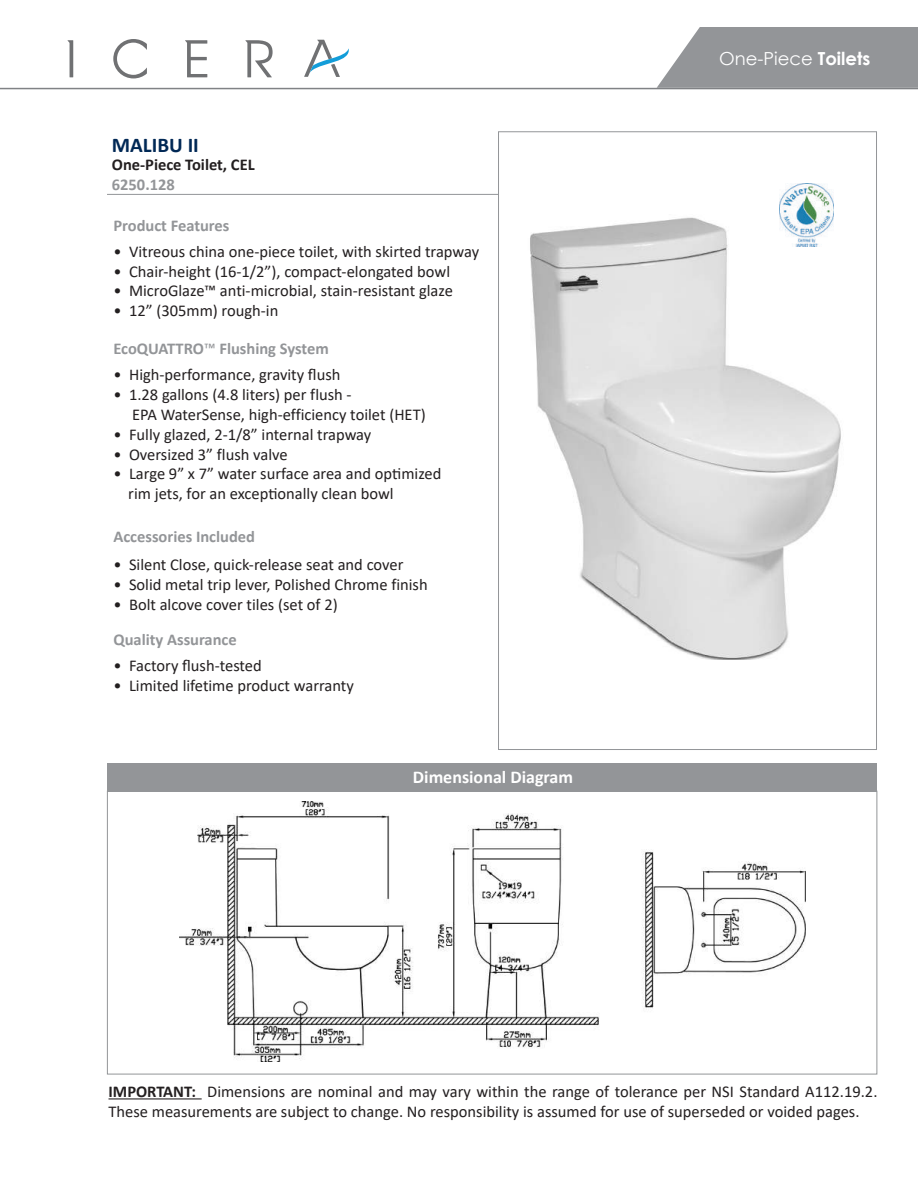
<style>
.page{position:relative;width:918px;height:1188px;background:#fff}
.page>*{position:absolute;margin:0;border:0;box-sizing:border-box;transform-origin:0 0}
.t1{font:700 21px "Calibri";color:#002855}
.t2{font:700 18px "Calibri";color:#fff}
.t3{font:18px "Century Gothic";color:#fff}
.t4{font:16.5px/19.8px "Calibri";color:#231f20}
.t5{font:700 16.5px "Calibri";color:#939598}
.t6{font:700 16.5px "Calibri";color:#231f20}
.s1{font-weight:400}
.s2{font-weight:700}
</style>
<div class="page">
<div style="left:107px;top:763px;width:770px;height:28px;background:#939598"></div>
<hr style="left:0;top:88px;width:918px;height:1px;background:#808285">
<svg style="left:657px;top:27px;width:261px;height:61px;background:#9c9ea0"></svg>
<svg style="left:68px;top:40px;width:5px;height:37px"></svg>
<svg style="left:185px;top:40px;width:22px;height:37px"></svg>
<svg style="left:245px;top:40px;width:28px;height:37px"></svg>
<svg style="left:113px;top:39px;width:34px;height:39px"></svg>
<svg style="left:304px;top:40px;width:45px;height:37px"></svg>
<hr style="left:109px;top:1098px;width:93px;height:1px;background:#231f20">
<hr style="left:107px;top:194px;width:392px;height:1px;background:#939598">
<img style="left:179px;top:802px;width:626px;height:259px">
<img style="left:530px;top:215px;width:311px;height:445px">
<img style="left:779px;top:183px;width:54px;height:64px">
<p class="t1" style="left:112px;top:130px;width:89px">MALIBU II</p>
<p class="t6" style="left:112px;top:152px;width:144px">One-Piece Toilet, CEL</p>
<p class="t5" style="left:112px;top:173px;width:64px">6250.128</p>
<p class="t5" style="left:113px;top:214px;width:118px">Product Features</p>
<p class="t4" style="left:113px;top:241px;width:367px">• Vitreous china one-piece toilet, with skirted trapway</p>
<p class="t4" style="left:113px;top:261px;width:338px">• Chair-height (16-1/2”), compact-elongated bowl</p>
<p class="t4" style="left:113px;top:281px;width:341px">• MicroGlaze™ anti-microbial, stain-resistant glaze</p>
<p class="t4" style="left:113px;top:300px;width:166px">• 12” (305mm) rough-in</p>
<p class="t5" style="left:113px;top:337px;width:217px">EcoQUATTRO<span class="s1">™</span> Flushing System</p>
<p class="t4" style="left:113px;top:365px;width:229px">• High-performance, gravity flush</p>
<p class="t4" style="left:132px;top:384px;width:295px;text-indent:-19px">• 1.28 gallons (4.8 liters) per flush -<br>EPA WaterSense, high-efficiency toilet (HET)</p>
<p class="t4" style="left:113px;top:424px;width:259px">• Fully glazed, 2-1/8” internal trapway</p>
<p class="t4" style="left:113px;top:444px;width:176px">• Oversized 3” flush valve</p>
<p class="t4" style="left:128px;top:464px;width:315px;text-indent:-15px">• Large 9” x 7” water surface area and optimized rim jets, for an exceptionally clean bowl</p>
<p class="t5" style="left:113px;top:525px;width:143px">Accessories Included</p>
<p class="t4" style="left:113px;top:554px;width:292px">• Silent Close, quick-release seat and cover</p>
<p class="t4" style="left:113px;top:574px;width:316px">• Solid metal trip lever, Polished Chrome finish</p>
<p class="t4" style="left:113px;top:594px;width:226px">• Bolt alcove cover tiles (set of 2)</p>
<p class="t5" style="left:113px;top:628px;width:125px">Quality Assurance</p>
<p class="t4" style="left:113px;top:655px;width:150px">• Factory flush-tested</p>
<p class="t4" style="left:113px;top:675px;width:242px">• Limited lifetime product warranty</p>
<p class="t2" style="left:413px;top:764px;width:162px">Dimensional Diagram</p>
<p class="t3" style="left:719px;top:45px;width:153px">One-Piece <span class="s2">Toilets</span></p>
<p class="t4" style="left:109px;top:1081px;width:770px"><span class="s2">IMPORTANT:</span> Dimensions are nominal and may vary within the range of tolerance per NSI Standard A112.19.2.<br>These measurements are subject to change. No responsibility is assumed for use of superseded or voided pages.</p>
</div>
